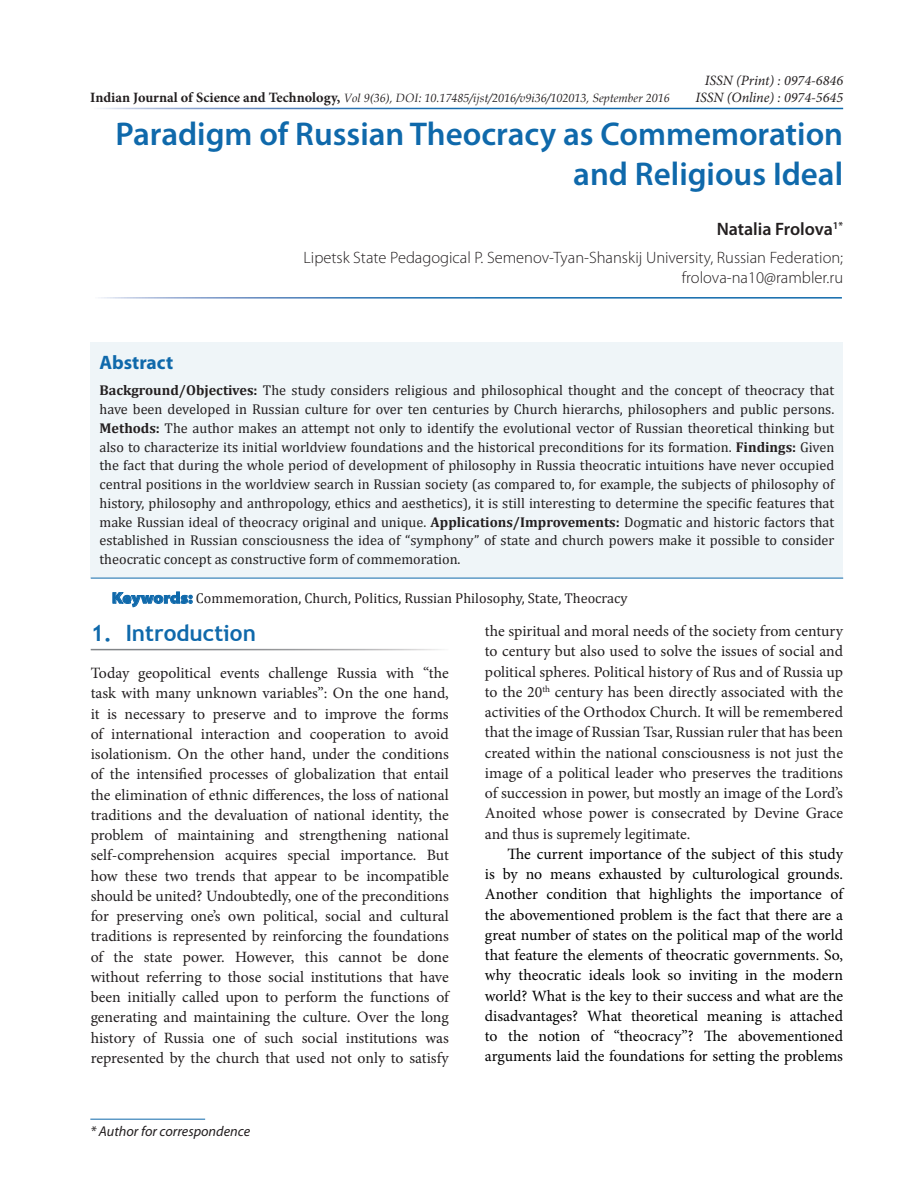
<style>
.page{position:relative;width:918px;height:1188px;background:#fff}
.page>*{position:absolute;margin:0;border:0;box-sizing:border-box;transform-origin:0 0}
.Heading{font:600 33px/40.5px "Myriad Pro";color:#0f69ab;text-align:right}
.Body_Head{font:700 22.5px "Trebuchet MS";color:#0f69ab}
.Abstract_Header{font:700 19.5px "Myriad Pro";color:#0f69ab}
.Authors{font:600 18px "Myriad Pro";color:#231f20}
.Author_Affiliations{font:300 16.5px/19.8px "Myriad Pro";color:#231f20;text-align:right}
.Body_Text{font:15.75px/20.2px "Minion Pro";letter-spacing:-.005em;color:#231f20;text-align:justify}
.Body_Text_Ind_F{font:15.75px/20.2px "Minion Pro";letter-spacing:-.005em;color:#000;text-align:justify}
.Abstract_Body{font:14.25px/18.8px "Cambria";color:#231f20;text-align:justify}
.KeywordText{font:14.25px "Cambria";color:#231f20}
.t1{font:italic 14.25px/17.1px "Minion Pro";color:#231f20;text-align:right}
.t2{font:italic 14.25px "Myriad Pro";color:#231f20}
.t3{font:italic 12px "Book Antiqua";color:#231f20}
.s1{font-family:"Minion Pro";font-weight:700;font-style:normal;font-size:14.25px}
.s2{font-weight:700}
.s3{font-family:"Myriad Pro";font-weight:900;font-stretch:semi-expanded;font-size:15.75px;color:#0f69ab}
</style>
<div class="page">
<hr style="left:90px;top:1119px;width:115px;height:1px;background:#0f69ab">
<div style="left:91px;top:343px;width:752px;height:235px;background:#eff5f8"></div>
<hr style="left:91px;top:578px;width:752px;height:1px;background:#0f69ab">
<svg style="left:113px;top:592px;width:79px;height:15px"></svg>
<p class="t3" style="left:90px;top:89px;width:581px"><span class="s1">Indian Journal of Science and Technology,</span> Vol 9(36), DOI: 10.17485/ijst/2016/v9i36/102013, September 2016</p>
<p class="t1" style="left:695px;top:71px;width:149px">ISSN (Print) : 0974-6846<br>ISSN (Online) : 0974-5645</p>
<p class="Heading" style="left:115px;top:113px;width:729px">Paradigm of Russian Theocracy as Commemoration and Religious Ideal</p>
<p class="Authors" style="left:717px;top:217px;width:128px">Natalia Frolova<sup>1*</sup></p>
<p class="Author_Affiliations" style="left:304px;top:248px;width:541px">Lipetsk State Pedagogical Р. Semenov-Tyan-Shanskij University, Russian Federation; frolova-na10@rambler.ru</p>
<p class="Abstract_Header" style="left:100px;top:352px;width:75px">Abstract</p>
<p class="Abstract_Body" style="left:100px;top:381px;width:736px"><span class="s2">Background/Objectives:</span> The study considers religious and philosophical thought and the concept of theocracy that have been developed in Russian culture for over ten centuries by Church hierarchs, philosophers and public persons.<br><span class="s2">Methods:</span> The author makes an attempt not only to identify the evolutional vector of Russian theoretical thinking but also to characterize its initial worldview foundations and the historical preconditions for its formation. <span class="s2">Findings:</span> Given the fact that during the whole period of development of philosophy in Russia theocratic intuitions have never occupied central positions in the worldview search in Russian society (as compared to, for example, the subjects of philosophy of history, philosophy and anthropology, ethics and aesthetics), it is still interesting to determine the specific features that make Russian ideal of theocracy original and unique. <span class="s2">Applications/Improvements:</span> Dogmatic and historic factors that established in Russian consciousness the idea of “symphony” of state and church powers make it possible to consider theocratic concept as constructive form of commemoration.</p>
<p class="KeywordText" style="left:112px;top:590px;width:517px"><span class="s3">Keywords:</span> Commemoration, Church, Politics, Russian Philosophy, State, Theocracy</p>
<p class="Body_Head" style="left:91px;top:619px;width:167px">1. Introduction</p>
<p class="Body_Text" style="left:91px;top:663px;width:360px">Today geopolitical events challenge Russia with “the task with many unknown variables”: On the one hand, it is necessary to preserve and to improve the forms of international interaction and cooperation to avoid isolationism. On the other hand, under the conditions of the intensified processes of globalization that entail the elimination of ethnic differences, the loss of national traditions and the devaluation of national identity, the problem of maintaining and strengthening national self-comprehension acquires special importance. But how these two trends that appear to be incompatible should be united? Undoubtedly, one of the preconditions for preserving one’s own political, social and cultural traditions is represented by reinforcing the foundations of the state power. However, this cannot be done without referring to those social institutions that have been initially called upon to perform the functions of generating and maintaining the culture. Over the long history of Russia one of such social institutions was represented by the church that used not only to satisfy</p>
<p class="t2" style="left:90px;top:1124px;width:161px">* Author for correspondence</p>
<p class="Body_Text" style="left:485px;top:621px;width:360px">the spiritual and moral needs of the society from century to century but also used to solve the issues of social and political spheres. Political history of Rus and of Russia up to the 20<sup>th</sup> century has been directly associated with the activities of the Orthodox Church. It will be remembered that the image of Russian Tsar, Russian ruler that has been created within the national consciousness is not just the image of a political leader who preserves the traditions of succession in power, but mostly an image of the Lord’s Anoited whose power is consecrated by Devine Grace and thus is supremely legitimate.</p>
<p class="Body_Text_Ind_F" style="left:485px;top:844px;width:360px;text-indent:23px">The current importance of the subject of this study is by no means exhausted by culturological grounds.<br>Another condition that highlights the importance of the abovementioned problem is the fact that there are a great number of states on the political map of the world that feature the elements of theocratic governments. So, why theocratic ideals look so inviting in the modern world? What is the key to their success and what are the disadvantages? What theoretical meaning is attached to the notion of “theocracy”? The abovementioned arguments laid the foundations for setting the problems</p>
</div>
